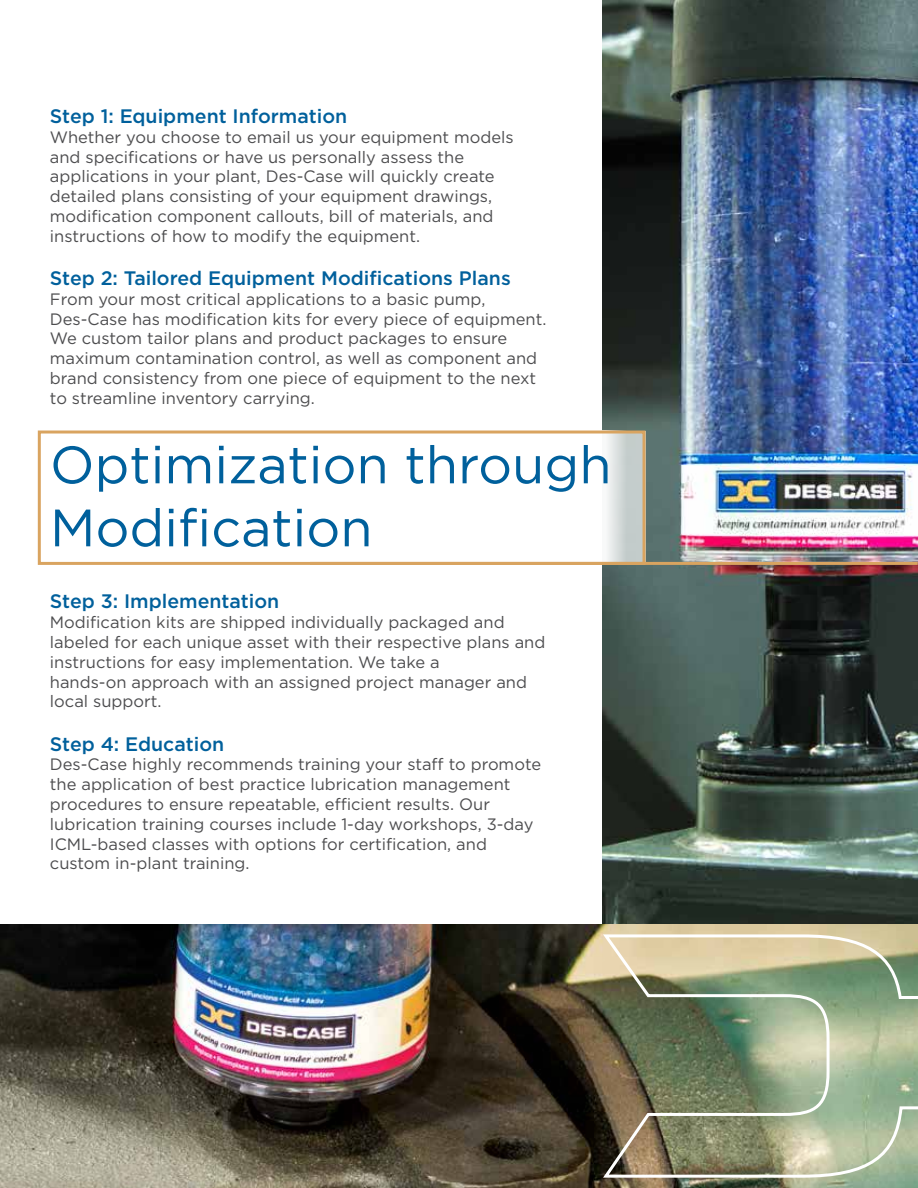
<style>
.page{position:relative;width:918px;height:1188px;background:#fff}
.page>*{position:absolute;margin:0;border:0;box-sizing:border-box;transform-origin:0 0}
.t1{font:52.5px/63px "Gotham";color:#00609c}
.t2{font:500 19.5px "Gotham";color:#00609c}
.t3{font:16.5px/19.8px "Gotham";color:#4d4d4f}
</style>
<div class="page">
<img style="left:603px;top:0;width:315px;height:924px">
<img style="left:0;top:924px;width:918px;height:264px">
<img style="left:600px;top:933px;width:318px;height:246px">
<svg style="left:603px;top:435px;width:39px;height:126px"></svg>
<div style="left:38px;top:431px;width:608px;height:134px;border:3px solid #d9a460"></div>
<hr style="left:310px;top:562px;width:608px;height:3px;background:#d9a460">
<p class="t2" style="left:50px;top:103px;width:299px">Step 1: Equipment Information</p>
<p class="t3" style="left:50px;top:127px;width:465px">Whether you choose to email us your equipment models and specifications or have us personally assess the applications in your plant, Des-Case will quickly create detailed plans consisting of your equipment drawings, modification component callouts, bill of materials, and instructions of how to modify the equipment.</p>
<p class="t2" style="left:50px;top:265px;width:462px">Step 2: Tailored Equipment Modifications Plans</p>
<p class="t3" style="left:50px;top:289px;width:498px">From your most critical applications to a basic pump, Des-Case has modification kits for every piece of equipment.<br>We custom tailor plans and product packages to ensure maximum contamination control, as well as component and brand consistency from one piece of equipment to the next to streamline inventory carrying.</p>
<h1 class="t1" style="left:50px;top:432px;width:563px">Optimization through<br>Modification</h1>
<p class="t2" style="left:50px;top:589px;width:231px">Step 3: Implementation</p>
<p class="t3" style="left:50px;top:612px;width:497px">Modification kits are shipped individually packaged and labeled for each unique asset with their respective plans and instructions for easy implementation. We take a<br>hands-on approach with an assigned project manager and local support.</p>
<p class="t2" style="left:50px;top:731px;width:176px">Step 4: Education</p>
<p class="t3" style="left:50px;top:754px;width:493px">Des-Case highly recommends training your staff to promote the application of best practice lubrication management procedures to ensure repeatable, efficient results. Our lubrication training courses include 1-day workshops, 3-day ICML-based classes with options for certification, and custom in-plant training.</p>
</div>
